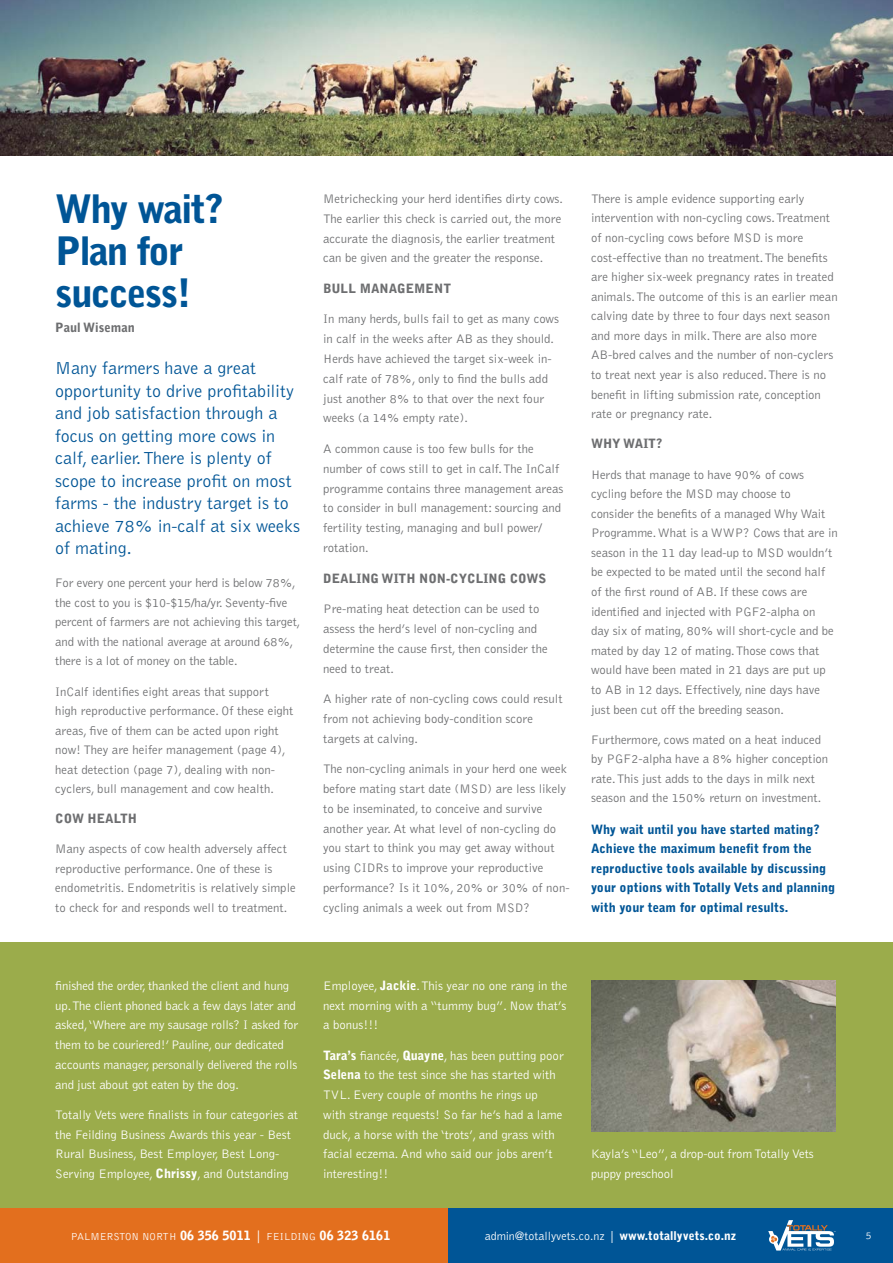
<style>
.page{position:relative;width:893px;height:1263px;background:#fff}
.page>*{position:absolute;margin:0;border:0;box-sizing:border-box;transform-origin:0 0}
.t1{font:900 39px/42px "Bell Gothic";letter-spacing:-.04em;color:#005596}
.t2{font:300 18px/22.5px "Bell Gothic";color:#005596}
.t3{font:300 12.75px/19.5px "Bell Gothic";color:#6d6e70}
.t4{font:300 12.75px/19.6px "Bell Gothic";letter-spacing:-.01em;color:#fff}
.t5{font:900 12.75px/19.5px "Bell Gothic";color:#005596}
.t6{font:900 12.75px "Bell Gothic";color:#6d6e70}
.t7{font:300 12px "Bell Gothic";color:#fff}
.t8{font:300 10.5px "Bell Gothic";color:#fff}
.s1{font-weight:900}
.s2{font-weight:900;font-size:12.75px}
.s3{font-size:12.75px}
</style>
<div class="page">
<div style="left:0;top:1208px;width:449px;height:55px;background:#e36f1e"></div>
<div style="left:449px;top:1208px;width:444px;height:55px;background:#005596"></div>
<svg style="left:768px;top:1220px;width:68px;height:30px"></svg>
<img style="left:0;top:0;width:893px;height:155px">
<div style="left:0;top:942px;width:893px;height:266px;background:#9bac4b"></div>
<img style="left:591px;top:980px;width:245px;height:151px">
<h1 class="t1" style="left:55px;top:191px;width:170px">Why wait?<br>Plan for success!</h1>
<p class="t6" style="left:55px;top:323px;width:81px">Paul Wiseman</p>
<p class="t2" style="left:55px;top:358px;width:246px">Many farmers have a great opportunity to drive profitability and job satisfaction through a focus on getting more cows in calf, earlier. There is plenty of scope to increase profit on most farms - the industry target is to achieve 78% in-calf at six weeks of mating.</p>
<p class="t3" style="left:55px;top:574px;width:247px">For every one percent your herd is below 78%, the cost to you is $10-$15/ha/yr. Seventy-five percent of farmers are not achieving this target, and with the national average at around 68%, there is a lot of money on the table.</p>
<p class="t3" style="left:55px;top:682px;width:240px">InCalf identifies eight areas that support high reproductive performance. Of these eight areas, five of them can be acted upon right now! They are heifer management (page 4), heat detection (page 7), dealing with non&shy;cyclers, bull management and cow health.</p>
<p class="t6" style="left:55px;top:814px;width:83px">COW HEALTH</p>
<p class="t3" style="left:55px;top:840px;width:242px">Many aspects of cow health adversely affect reproductive performance. One of these is endometritis. Endometritis is relatively simple to check for and responds well to treatment.</p>
<p class="t3" style="left:323px;top:190px;width:241px">Metrichecking your herd identifies dirty cows.<br>The earlier this check is carried out, the more accurate the diagnosis, the earlier treatment can be given and the greater the response.</p>
<p class="t6" style="left:323px;top:283px;width:129px">BULL MANAGEMENT</p>
<p class="t3" style="left:323px;top:310px;width:237px">In many herds, bulls fail to get as many cows in calf in the weeks after AB as they should.<br>Herds have achieved the target six-week in&shy;calf rate of 78%, only to find the bulls add just another 8% to that over the next four weeks (a 14% empty rate).</p>
<p class="t3" style="left:323px;top:440px;width:242px">A common cause is too few bulls for the number of cows still to get in calf. The InCalf programme contains three management areas to consider in bull management: sourcing and fertility testing, managing and bull power/ rotation.</p>
<p class="t6" style="left:323px;top:573px;width:225px">DEALING WITH NON-CYCLING COWS</p>
<p class="t3" style="left:323px;top:600px;width:226px">Pre-mating heat detection can be used to assess the herd’s level of non-cycling and determine the cause first, then consider the need to treat.</p>
<p class="t3" style="left:323px;top:690px;width:241px">A higher rate of non-cycling cows could result from not achieving body-condition score targets at calving.</p>
<p class="t3" style="left:323px;top:760px;width:248px">The non-cycling animals in your herd one week before mating start date (MSD) are less likely to be inseminated, to conceive and survive another year. At what level of non-cycling do you start to think you may get away without using CIDRs to improve your reproductive performance? Is it 10%, 20% or 30% of non&shy;cycling animals a week out from MSD?</p>
<p class="t3" style="left:591px;top:190px;width:248px">There is ample evidence supporting early intervention with non-cycling cows. Treatment of non-cycling cows before MSD is more cost-effective than no treatment. The benefits are higher six-week pregnancy rates in treated animals. The outcome of this is an earlier mean calving date by three to four days next season and more days in milk. There are also more AB-bred calves and the number of non-cyclers to treat next year is also reduced. There is no benefit in lifting submission rate, conception rate or pregnancy rate.</p>
<p class="t6" style="left:591px;top:439px;width:73px">WHY WAIT?</p>
<p class="t3" style="left:591px;top:465px;width:248px">Herds that manage to have 90% of cows cycling before the MSD may choose to<br>consider the benefits of a managed Why Wait Programme. What is a WWP? Cows that are in season in the 11 day lead-up to MSD wouldn’t be expected to be mated until the second half of the first round of AB. If these cows are identified and injected with PGF2-alpha on<br>day six of mating, 80% will short-cycle and be mated by day 12 of mating. Those cows that would have been mated in 21 days are put up to AB in 12 days. Effectively, nine days have just been cut off the breeding season.</p>
<p class="t3" style="left:591px;top:730px;width:239px">Furthermore, cows mated on a heat induced by PGF2-alpha have a 8% higher conception rate. This just adds to the days in milk next season and the 150% return on investment.</p>
<p class="t5" style="left:591px;top:820px;width:246px">Why wait until you have started mating?<br>Achieve the maximum benefit from the reproductive tools available by discussing your options with Totally Vets and planning with your team for optimal results.</p>
<p class="t4" style="left:55px;top:977px;width:245px">finished the order, thanked the client and hung up. The client phoned back a few days later and asked, ‘Where are my sausage rolls? I asked for them to be couriered!’ Pauline, our dedicated accounts manager, personally delivered the rolls and just about got eaten by the dog.</p>
<p class="t4" style="left:55px;top:1105px;width:244px">Totally Vets were finalists in four categories at the Feilding Business Awards this year - Best Rural Business, Best Employer, Best Long-Serving Employee, <span class="s1">Chrissy</span>, and Outstanding</p>
<p class="t4" style="left:323px;top:977px;width:246px;text-align:justify">Employee, <span class="s1">Jackie</span>. This year no one rang in the next morning with a “tummy bug”. Now that’s a bonus!!!</p>
<p class="t4" style="left:323px;top:1046px;width:242px"><span class="s1">Tara’s</span> fiancée, <span class="s1">Quayne</span>, has been putting poor <span class="s1">Selena</span> to the test since she has started with TVL. Every couple of months he rings up<br>with strange requests! So far he’s had a lame duck, a horse with the ‘trots’, and grass with facial eczema. And who said our jobs aren’t interesting!!</p>
<p class="t4" style="left:591px;top:1145px;width:224px">Kayla’s “Leo”, a drop-out from Totally Vets puppy preschool</p>
<p class="t8" style="left:71px;top:1232px;width:321px">PALMERSTON NORTH <span class="s2">06 356 5011</span> <span class="s3">|</span> FEILDING <span class="s2">06 323 6161</span></p>
<p class="t7" style="left:485px;top:1231px;width:253px">admin@totallyvets.co.nz | <span class="s1">www.totallyvets.co.nz</span></p>
<p class="t8" style="left:866px;top:1231px;width:7px">5</p>
</div>
